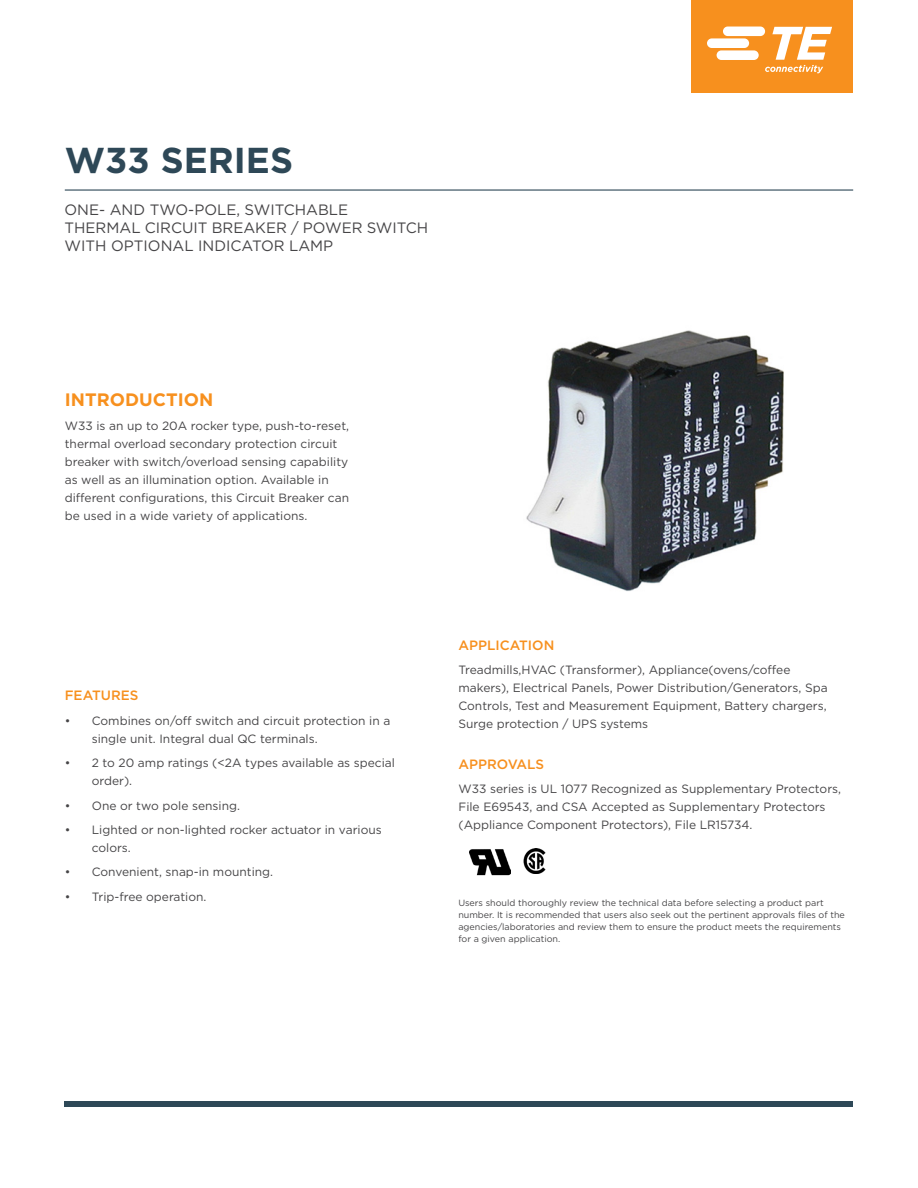
<style>
.page{position:relative;width:918px;height:1188px;background:#fff}
.page>*{position:absolute;margin:0;border:0;box-sizing:border-box;transform-origin:0 0}
.t1{font:700 36px "Gotham";color:#2e4857}
.t2{font:700 18px "Gotham";color:#f7901e}
.t3{font:15px/18px "Gotham";color:#464547}
.t4{font:500 13.5px "Gotham";color:#f7901e}
.t5{font:12px/18px "Gotham";color:#464547}
.t6{font:9px/12px "Gotham";color:#464547}
</style>
<div class="page">
<div style="left:65px;top:1101px;width:788px;height:6px;background:#2e4857"></div>
<div style="left:691px;top:0;width:162px;height:93px;background:#f7901e"></div>
<svg style="left:707px;top:27px;width:125px;height:46px"></svg>
<hr style="left:65px;top:189px;width:788px;height:2px;background:#2e4857">
<img style="left:523px;top:848px;width:23px;height:25px">
<img style="left:470px;top:849px;width:41px;height:27px">
<img style="left:526px;top:330px;width:258px;height:261px">
<h1 class="t1" style="left:65px;top:137px;width:230px">W33 SERIES</h1>
<p class="t3" style="left:64px;top:200px;width:365px">ONE- AND TWO-POLE, SWITCHABLE<br>THERMAL CIRCUIT BREAKER / POWER SWITCH<br>WITH OPTIONAL INDICATOR LAMP</p>
<h2 class="t2" style="left:65px;top:388px;width:150px">INTRODUCTION</h2>
<p class="t5" style="left:65px;top:417px;width:286px">W33 is an up to 20A rocker type, push-to-reset, thermal overload secondary protection circuit breaker with switch/overload sensing capability as well as an illumination option. Available in different configurations, this Circuit Breaker can be used in a wide variety of applications.</p>
<p class="t4" style="left:65px;top:687px;width:75px">FEATURES</p>
<p class="t5" style="left:92px;top:711px;width:300px;text-indent:-27px">• Combines on/off switch and circuit protection in a single unit. Integral dual QC terminals.</p>
<p class="t5" style="left:92px;top:754px;width:305px;text-indent:-27px">• 2 to 20 amp ratings (&lt;2A types available as special order).</p>
<p class="t5" style="left:65px;top:796px;width:177px">• One or two pole sensing.</p>
<p class="t5" style="left:92px;top:820px;width:292px;text-indent:-27px">• Lighted or non-lighted rocker actuator in various colors.</p>
<p class="t5" style="left:65px;top:863px;width:210px">• Convenient, snap-in mounting.</p>
<p class="t5" style="left:65px;top:887px;width:143px">• Trip-free operation.</p>
<p class="t4" style="left:458px;top:636px;width:97px">APPLICATION</p>
<p class="t5" style="left:458px;top:661px;width:371px">Treadmills,HVAC (Transformer), Appliance(ovens/coffee makers), Electrical Panels, Power Distribution/Generators, Spa Controls, Test and Measurement Equipment, Battery chargers, Surge protection / UPS systems</p>
<p class="t4" style="left:458px;top:755px;width:87px">APPROVALS</p>
<p class="t5" style="left:458px;top:780px;width:384px">W33 series is UL 1077 Recognized as Supplementary Protectors,<br>File E69543, and CSA Accepted as Supplementary Protectors (Appliance Component Protectors), File LR15734.</p>
<p class="t6" style="left:458px;top:896px;width:388px">Users should thoroughly review the technical data before selecting a product part number. It is recommended that users also seek out the pertinent approvals files of the agencies/laboratories and review them to ensure the product meets the requirements for a given application.</p>
</div>
